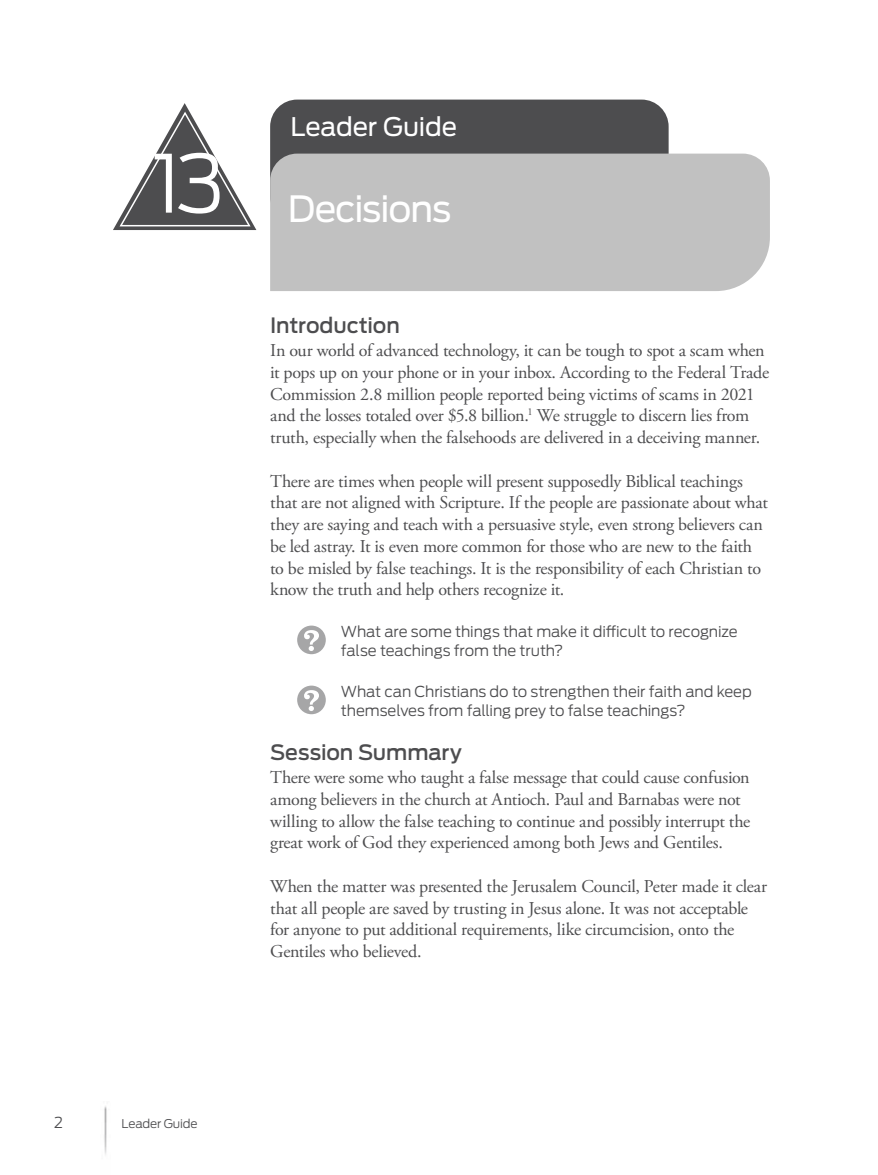
<style>
.page{position:relative;width:878px;height:1175px;background:#fff}
.page>*{position:absolute;margin:0;border:0;box-sizing:border-box;transform-origin:0 0}
.t1{font:300 79.5px "Antenna";color:#fff}
.t2{font:36px "Antenna";letter-spacing:-.03em;color:#fff}
.t3{font:25.5px "Antenna";letter-spacing:-.005em;color:#fff}
.t4{font:500 21px "Antenna";letter-spacing:-.005em;color:#4d4d4f}
.t5{font:18px/21.8px "Adobe Garamond Pro";letter-spacing:-.015em;color:#4d4d4f}
.t6{font:300 15px/19.5px "Antenna";letter-spacing:-.01em;color:#4d4d4f}
.t7{font:300 12px "Antenna";letter-spacing:-.01em;color:#4d4d4f}
</style>
<div class="page">
<div style="left:270px;top:100px;width:398px;height:123px;background:#4d4d4f;border-radius:27px"></div>
<div style="left:270px;top:154px;width:500px;height:137px;background:#c1c1c1"></div>
<img style="left:104px;top:1106px;width:3px;height:49px">
<svg style="left:297px;top:625px;width:29px;height:29px"></svg>
<svg style="left:297px;top:685px;width:29px;height:29px"></svg>
<svg style="left:113px;top:103px;width:143px;height:127px"></svg>
<h1 class="t1" style="left:152px;top:136px;width:75px">13</h1>
<h3 class="t3" style="left:290px;top:112px;width:168px">Leader Guide</h3>
<h2 class="t2" style="left:288px;top:187px;width:165px">Decisions</h2>
<p class="t4" style="left:270px;top:313px;width:131px">Introduction</p>
<p class="t5" style="left:270px;top:340px;width:500px">In our world of advanced technology, it can be tough to spot a scam when it pops up on your phone or in your inbox. According to the Federal Trade Commission 2.8 million people reported being victims of scams in 2021 and the losses totaled over $5.8 billion.<sup>1</sup> We struggle to discern lies from truth, especially when the falsehoods are delivered in a deceiving manner.</p>
<p class="t5" style="left:270px;top:470px;width:499px">There are times when people will present supposedly Biblical teachings that are not aligned with Scripture. If the people are passionate about what they are saying and teach with a persuasive style, even strong believers can be led astray. It is even more common for those who are new to the faith to be misled by false teachings. It is the responsibility of each Christian to know the truth and help others recognize it.</p>
<p class="t6" style="left:341px;top:621px;width:398px">What are some things that make it difficult to recognize false teachings from the truth?</p>
<p class="t6" style="left:341px;top:681px;width:412px">What can Christians do to strengthen their faith and keep themselves from falling prey to false teachings?</p>
<p class="t4" style="left:270px;top:739px;width:193px">Session Summary</p>
<p class="t5" style="left:270px;top:767px;width:481px">There were some who taught a false message that could cause confusion among believers in the church at Antioch. Paul and Barnabas were not willing to allow the false teaching to continue and possibly interrupt the great work of God they experienced among both Jews and Gentiles.</p>
<p class="t5" style="left:270px;top:875px;width:498px">When the matter was presented the Jerusalem Council, Peter made it clear that all people are saved by trusting in Jesus alone. It was not acceptable for anyone to put additional requirements, like circumcision, onto the Gentiles who believed.</p>
<p class="t6" style="left:54px;top:1112px;width:10px">2</p>
<p class="t7" style="left:122px;top:1116px;width:78px">Leader Guide</p>
</div>
